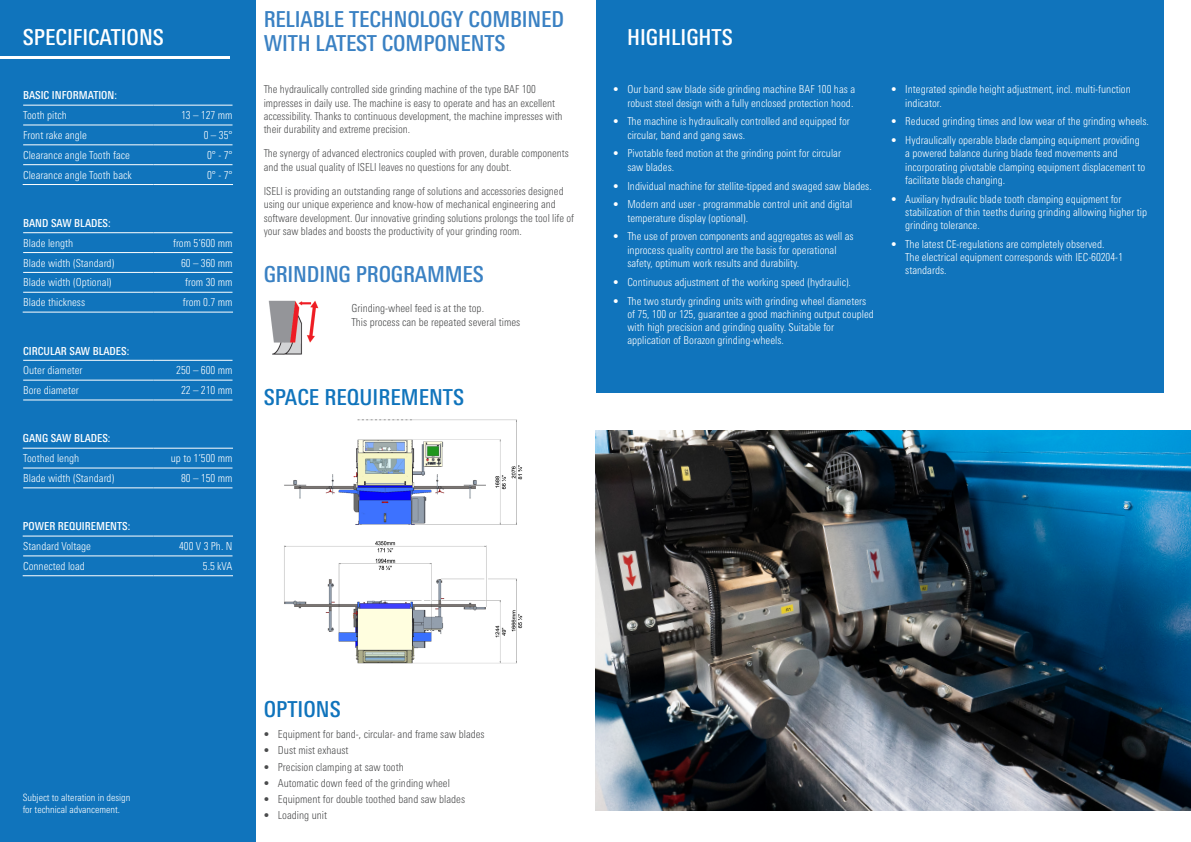
<style>
.page{position:relative;width:1191px;height:842px;background:#fff}
.page>*{position:absolute;margin:0;border:0;box-sizing:border-box;transform-origin:0 0}
.t1{font:500 condensed 22px/24px "Univers Next Pro";letter-spacing:-.005em;color:#3a81c3}
.t2{font:500 condensed 22px "Univers Next Pro";color:#fff}
.t3{font:500 condensed 22px "Univers Next Pro";color:#1074bc}
.t4{font:300 condensed 11px/13.2px "Univers Next Pro";color:#fff}
.t5{font:300 condensed 11px/13.2px "Univers Next Pro";color:#4b4c4d}
.t6{font:500 condensed 11px "Univers Next Pro";color:#fff}
.t7{font:300 condensed 10px/12px "Univers Next Pro";color:#fff}
</style>
<div class="page">
<div style="left:0;top:0;width:255px;height:842px;background:#1074bc"></div>
<hr style="left:0;top:57px;width:230px;height:2px;background:#fff">
<div style="left:596px;top:0;width:567px;height:393px;background:#1074bc"></div>
<hr style="left:23px;top:125px;width:130px;height:1px;background:#fff">
<hr style="left:153px;top:125px;width:79px;height:1px;background:#fff">
<hr style="left:23px;top:145px;width:130px;height:1px;background:#fff">
<hr style="left:153px;top:145px;width:79px;height:1px;background:#fff">
<hr style="left:23px;top:232px;width:130px;height:1px;background:#fff">
<hr style="left:153px;top:232px;width:79px;height:1px;background:#fff">
<hr style="left:23px;top:252px;width:130px;height:1px;background:#fff">
<hr style="left:153px;top:252px;width:79px;height:1px;background:#fff">
<hr style="left:23px;top:272px;width:130px;height:1px;background:#fff">
<hr style="left:153px;top:272px;width:79px;height:1px;background:#fff">
<hr style="left:23px;top:575px;width:130px;height:1px;background:#fff">
<hr style="left:153px;top:575px;width:80px;height:1px;background:#fff">
<hr style="left:23px;top:360px;width:130px;height:1px;background:#fff">
<hr style="left:153px;top:360px;width:79px;height:1px;background:#fff">
<hr style="left:23px;top:380px;width:130px;height:1px;background:#fff">
<hr style="left:153px;top:380px;width:79px;height:1px;background:#fff">
<hr style="left:23px;top:400px;width:130px;height:1px;background:#fff">
<hr style="left:153px;top:400px;width:79px;height:1px;background:#fff">
<hr style="left:23px;top:488px;width:130px;height:1px;background:#fff">
<hr style="left:153px;top:488px;width:79px;height:1px;background:#fff">
<hr style="left:23px;top:105px;width:130px;height:1px;background:#fff">
<hr style="left:153px;top:105px;width:79px;height:1px;background:#fff">
<hr style="left:23px;top:164px;width:130px;height:1px;background:#fff">
<hr style="left:153px;top:164px;width:79px;height:1px;background:#fff">
<hr style="left:23px;top:184px;width:130px;height:1px;background:#fff">
<hr style="left:153px;top:184px;width:80px;height:1px;background:#fff">
<hr style="left:23px;top:292px;width:130px;height:1px;background:#fff">
<hr style="left:153px;top:292px;width:79px;height:1px;background:#fff">
<hr style="left:23px;top:312px;width:130px;height:1px;background:#fff">
<hr style="left:153px;top:312px;width:80px;height:1px;background:#fff">
<hr style="left:23px;top:536px;width:130px;height:1px;background:#fff">
<hr style="left:153px;top:536px;width:80px;height:1px;background:#fff">
<hr style="left:23px;top:556px;width:130px;height:1px;background:#fff">
<hr style="left:153px;top:556px;width:79px;height:1px;background:#fff">
<hr style="left:23px;top:448px;width:130px;height:1px;background:#fff">
<hr style="left:153px;top:448px;width:80px;height:1px;background:#fff">
<hr style="left:23px;top:468px;width:130px;height:1px;background:#fff">
<hr style="left:153px;top:468px;width:79px;height:1px;background:#fff">
<img style="left:284px;top:419px;width:239px;height:245px">
<img style="left:595px;top:431px;width:596px;height:380px">
<img style="left:268px;top:300px;width:51px;height:55px">
<p class="t2" style="left:23px;top:24px;width:143px">SPECIFICATIONS</p>
<p class="t6" style="left:23px;top:89px;width:95px">BASIC INFORMATION:</p>
<p class="t4" style="left:23px;top:109px;width:45px">Tooth pitch</p>
<p class="t4" style="left:181px;top:109px;width:53px">13 – 127 mm</p>
<p class="t4" style="left:23px;top:128px;width:65px">Front rake angle</p>
<p class="t4" style="left:204px;top:128px;width:30px">0 – 35°</p>
<p class="t4" style="left:23px;top:148px;width:108px">Clearance angle Tooth face</p>
<p class="t4" style="left:207px;top:148px;width:27px">0° - 7°</p>
<p class="t4" style="left:23px;top:168px;width:110px">Clearance angle Tooth back</p>
<p class="t4" style="left:207px;top:168px;width:27px">0° - 7°</p>
<p class="t6" style="left:23px;top:217px;width:89px">BAND SAW BLADES:</p>
<p class="t4" style="left:23px;top:236px;width:52px">Blade length</p>
<p class="t4" style="left:173px;top:236px;width:61px">from 5‘600 mm</p>
<p class="t4" style="left:23px;top:256px;width:93px">Blade width (Standard)</p>
<p class="t4" style="left:181px;top:256px;width:53px">60 – 360 mm</p>
<p class="t4" style="left:23px;top:276px;width:90px">Blade width (Optional)</p>
<p class="t4" style="left:185px;top:276px;width:49px">from 30 mm</p>
<p class="t4" style="left:23px;top:296px;width:63px">Blade thickness</p>
<p class="t4" style="left:183px;top:296px;width:51px">from 0.7 mm</p>
<p class="t6" style="left:23px;top:344px;width:108px">CIRCULAR SAW BLADES:</p>
<p class="t4" style="left:23px;top:364px;width:61px">Outer diameter</p>
<p class="t4" style="left:176px;top:364px;width:58px">250 – 600 mm</p>
<p class="t4" style="left:23px;top:384px;width:57px">Bore diameter</p>
<p class="t4" style="left:181px;top:384px;width:53px">22 – 210 mm</p>
<p class="t6" style="left:23px;top:432px;width:89px">GANG SAW BLADES:</p>
<p class="t4" style="left:23px;top:452px;width:58px">Toothed lengh</p>
<p class="t4" style="left:171px;top:452px;width:63px">up to 1‘500 mm</p>
<p class="t4" style="left:23px;top:471px;width:93px">Blade width (Standard)</p>
<p class="t4" style="left:181px;top:471px;width:53px">80 – 150 mm</p>
<p class="t6" style="left:23px;top:520px;width:109px">POWER REQUIREMENTS:</p>
<p class="t4" style="left:23px;top:540px;width:69px">Standard Voltage</p>
<p class="t4" style="left:179px;top:540px;width:55px">400 V 3 Ph. N</p>
<p class="t4" style="left:23px;top:559px;width:63px">Connected load</p>
<p class="t4" style="left:203px;top:559px;width:31px">5.5 kVA</p>
<p class="t1" style="left:264px;top:7px;width:302px">RELIABLE TECHNOLOGY COMBINED<br>WITH LATEST COMPONENTS</p>
<p class="t5" style="left:264px;top:83px;width:300px">The hydraulically controlled side grinding machine of the type BAF 100 impresses in daily use. The machine is easy to operate and has an excellent accessibility. Thanks to continuous development, the machine impresses with their durability and extreme precision.</p>
<p class="t5" style="left:264px;top:147px;width:307px">The synergy of advanced electronics coupled with proven, durable components and the usual quality of ISELI leaves no questions for any doubt.</p>
<p class="t5" style="left:264px;top:185px;width:312px">ISELI is providing an outstanding range of solutions and accessories designed using our unique experience and know-how of mechanical engineering and software development. Our innovative grinding solutions prolongs the tool life of your saw blades and boosts the productivity of your grinding room.</p>
<p class="t1" style="left:264px;top:262px;width:222px">GRINDING PROGRAMMES</p>
<p class="t5" style="left:351px;top:302px;width:170px">Grinding-wheel feed is at the top.<br>This process can be repeated several times</p>
<p class="t3" style="left:264px;top:384px;width:202px">SPACE REQUIREMENTS</p>
<p class="t2" style="left:627px;top:24px;width:107px">HIGHLIGHTS</p>
<p class="t4" style="left:613px;top:83px;width:243px;text-align:right">• Our band saw blade side grinding machine BAF 100 has a robust steel design with a fully enclosed protection hood.</p>
<p class="t4" style="left:627px;top:115px;width:224px;text-indent:-14px">• The machine is hydraulically controlled and equipped for circular, band and gang saws.</p>
<p class="t4" style="left:627px;top:147px;width:215px;text-indent:-14px">• Pivotable feed motion at the grinding point for circular saw blades.</p>
<p class="t4" style="left:613px;top:179px;width:260px">• Individual machine for stellite-tipped and swaged saw blades.</p>
<p class="t4" style="left:627px;top:198px;width:226px;text-indent:-14px">• Modern and user - programmable control unit and digital temperature display (optional).</p>
<p class="t4" style="left:627px;top:230px;width:228px;text-indent:-14px">• The use of proven components and aggregates as well as inprocess quality control are the basis for operational safety, optimum work results and durability.</p>
<p class="t4" style="left:613px;top:275px;width:239px">• Continuous adjustment of the working speed (hydraulic).</p>
<p class="t4" style="left:627px;top:294px;width:248px;text-indent:-14px">• The two sturdy grinding units with grinding wheel diameters of 75, 100 or 125, guarantee a good machining output coupled with high precision and grinding quality. Suitable for application of Borazon grinding-wheels.</p>
<p class="t4" style="left:905px;top:83px;width:227px;text-indent:-14px">• Integrated spindle height adjustment, incl. multi-function indicator.</p>
<p class="t4" style="left:891px;top:115px;width:259px">• Reduced grinding times and low wear of the grinding wheels.</p>
<p class="t4" style="left:905px;top:134px;width:241px;text-indent:-14px">• Hydraulically operable blade clamping equipment providing a powered balance during blade feed movements and incorporating pivotable clamping equipment displacement to facilitate blade changing.</p>
<p class="t4" style="left:905px;top:192px;width:243px;text-indent:-14px">• Auxiliary hydraulic blade tooth clamping equipment for stabilization of thin teeths during grinding allowing higher tip grinding tolerance.</p>
<p class="t4" style="left:905px;top:237px;width:219px;text-indent:-14px">• The latest CE-regulations are completely observed.<br>The electrical equipment corresponds with IEC-60204-1 standards.</p>
<p class="t7" style="left:23px;top:792px;width:109px">Subject to alteration in design for technical advancement.</p>
<p class="t3" style="left:264px;top:696px;width:78px">OPTIONS</p>
<p class="t5" style="left:264px;top:728px;width:222px">• Equipment for band-, circular- and frame saw blades</p>
<p class="t5" style="left:264px;top:744px;width:86px">• Dust mist exhaust</p>
<p class="t5" style="left:264px;top:760px;width:142px">• Precision clamping at saw tooth</p>
<p class="t5" style="left:264px;top:776px;width:188px">• Automatic down feed of the grinding wheel</p>
<p class="t5" style="left:264px;top:792px;width:203px">• Equipment for double toothed band saw blades</p>
<p class="t5" style="left:264px;top:808px;width:65px">• Loading unit</p>
</div>
